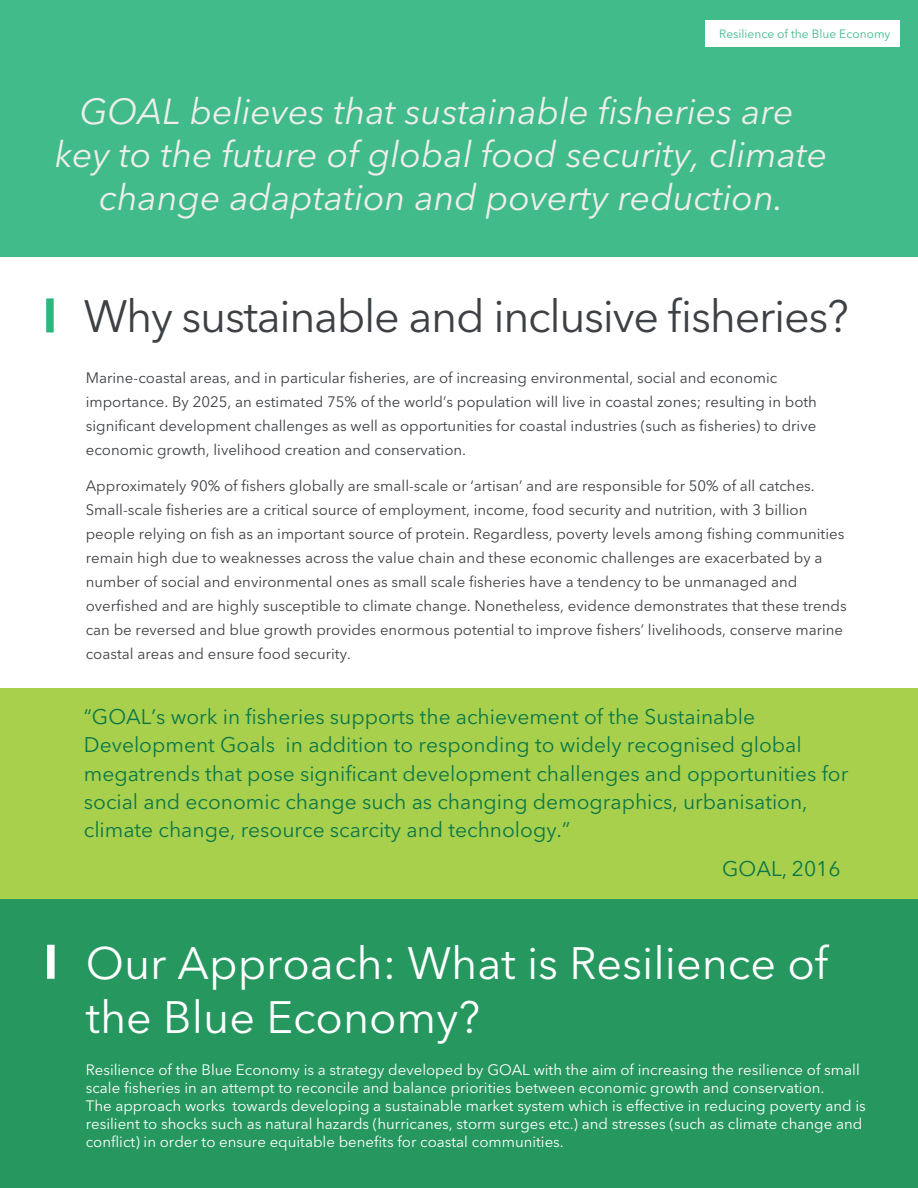
<style>
.page{position:relative;width:918px;height:1188px;background:#fff}
.page>*{position:absolute;margin:0;border:0;box-sizing:border-box;transform-origin:0 0}
.t1{font:45px/54px "Avenir Next LT Pro";color:#fff}
.t2{font:45px "Avenir Next LT Pro";letter-spacing:-.03em;color:#3d4044}
.t3{font:italic 36px/43.2px "Avenir Next LT Pro";color:#efeeed;text-align:center}
.t4{font:21px/28.5px "Avenir Next LT Pro";color:#0b7747}
.t5{font:15px/24px "Avenir Next LT Pro";color:#3d4044}
.t6{font:15px/18px "Avenir Next LT Pro";color:#fff}
.t7{font:12px "Avenir Next LT Pro";color:#41bb8a}
</style>
<div class="page">
<div style="left:0;top:0;width:918px;height:256px;background:#41bb8a"></div>
<div style="left:0;top:689px;width:918px;height:210px;background:#a8d04d"></div>
<div style="left:46px;top:298px;width:8px;height:34px;background:#2cb77f"></div>
<div style="left:0;top:899px;width:918px;height:289px;background:#26975f"></div>
<div style="left:47px;top:945px;width:8px;height:34px;background:#fff"></div>
<div style="left:706px;top:21px;width:194px;height:26px;background:#fff"></div>
<p class="t7" style="left:719px;top:27px;width:173px">Resilience of the Blue Economy</p>
<h2 class="t3" style="left:55px;top:90px;width:774px">GOAL believes that sustainable fisheries are key to the future of global food security, climate change adaptation and poverty reduction.</h2>
<h1 class="t2" style="left:84px;top:290px;width:767px">Why sustainable and inclusive fisheries?</h1>
<p class="t5" style="left:86px;top:366px;width:733px">Marine-coastal areas, and in particular fisheries, are of increasing environmental, social and economic importance. By 2025, an estimated 75% of the world’s population will live in coastal zones; resulting in both significant development challenges as well as opportunities for coastal industries (such as fisheries) to drive economic growth, livelihood creation and conservation.</p>
<p class="t5" style="left:86px;top:474px;width:763px">Approximately 90% of fishers globally are small-scale or ‘artisan’ and are responsible for 50% of all catches.<br>Small-scale fisheries are a critical source of employment, income, food security and nutrition, with 3 billion people relying on fish as an important source of protein. Regardless, poverty levels among fishing communities remain high due to weaknesses across the value chain and these economic challenges are exacerbated by a number of social and environmental ones as small scale fisheries have a tendency to be unmanaged and overfished and are highly susceptible to climate change. Nonetheless, evidence demonstrates that these trends can be reversed and blue growth provides enormous potential to improve fishers’ livelihoods, conserve marine coastal areas and ensure food security.</p>
<p class="t4" style="left:84px;top:702px;width:766px">“GOAL’s work in fisheries supports the achievement of the Sustainable Development Goals in addition to responding to widely recognised global megatrends that pose significant development challenges and opportunities for social and economic change such as changing demographics, urbanisation, climate change, resource scarcity and technology.”</p>
<h3 class="t4" style="left:722px;top:854px;width:120px">GOAL, 2016</h3>
<h1 class="t1" style="left:86px;top:936px;width:744px">Our Approach: What is Resilience of the Blue Economy?</h1>
<p class="t6" style="left:86px;top:1061px;width:781px">Resilience of the Blue Economy is a strategy developed by GOAL with the aim of increasing the resilience of small scale fisheries in an attempt to reconcile and balance priorities between economic growth and conservation.<br>The approach works towards developing a sustainable market system which is effective in reducing poverty and is resilient to shocks such as natural hazards (hurricanes, storm surges etc.) and stresses (such as climate change and conflict) in order to ensure equitable benefits for coastal communities.</p>
</div>
